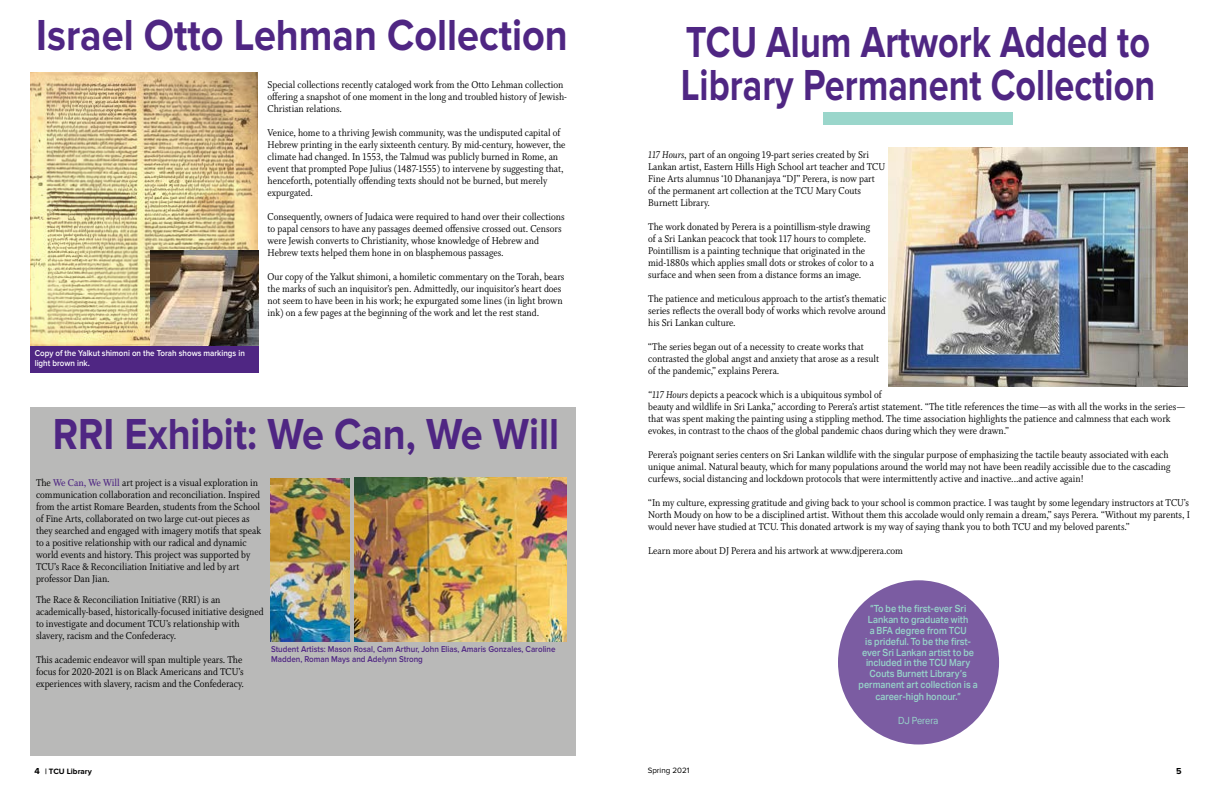
<style>
.page{position:relative;width:1224px;height:792px;background:#fff}
.page>*{position:absolute;margin:0;border:0;box-sizing:border-box;transform-origin:0 0}
.t1{font:700 45px "Proxima Nova";color:#4f2683;scale:.88 1}
.t2{font:700 45px/43.2px "Proxima Nova";color:#4f2683;scale:.8 1}
.t3{font:11px/12px "Whitman Roman LF";color:#000;scale:.91 1}
.t4{font:500 9.9px/10.8px "Aktiv Grotesk";color:#97d5ca;text-align:center;scale:.91 1}
.t5{font:9.9px "Aktiv Grotesk";letter-spacing:-.01em;color:#97d5ca;scale:.91 1}
.t6{font:700 9px "Proxima Nova";color:#000}
.t7{font:600 8.8px/9.6px "Proxima Nova";color:#4f2683;scale:.91 1}
.t8{font:600 8.8px/10.8px "Proxima Nova";color:#fff;scale:.91 1}
.t9{font:700 8px "Proxima Nova";color:#000}
.t10{font:8px "Proxima Nova";color:#000}
.s1{font-size:9.9px}
.s2{font-family:"Whitman Semibold LF";color:#4f2683}
.s3{font-size:9px}
.s4{font-family:"Whitman Italic LF"}
</style>
<div class="page">
<img style="left:30px;top:72px;width:228px;height:274px">
<img style="left:150px;top:250px;width:108px;height:96px">
<div style="left:30px;top:346px;width:229px;height:27px;background:#4f2683"></div>
<img style="left:888px;top:147px;width:300px;height:240px">
<div style="left:30px;top:408px;width:546px;height:348px;background:#b9b9b8"></div>
<img style="left:355px;top:478px;width:212px;height:164px">
<img style="left:270px;top:479px;width:80px;height:163px">
<div style="left:823px;top:112px;width:190px;height:13px;background:#97d5ca"></div>
<div style="left:838px;top:580px;width:161px;height:164px;background:#7b5ca2;border-radius:50%"></div>
<h1 class="t1" style="left:36px;top:9px;width:606px">Israel Otto Lehman Collection</h1>
<p class="t3" style="left:268px;top:79px;width:331px">Special collections recently cataloged work from the Otto Lehman collection offering a snapshot of one moment in the long and troubled history of Jewish-<br>Christian relations.</p>
<p class="t3" style="left:268px;top:127px;width:329px">Venice, home to a thriving Jewish community, was the undisputed capital of Hebrew printing in the early sixteenth century. By mid-century, however, the climate had changed. In 1553, the Talmud was publicly burned in Rome, an event that prompted Pope Julius (1487-1555) to intervene by suggesting that, henceforth, potentially offending texts should not be burned, but merely expurgated.</p>
<p class="t3" style="left:268px;top:211px;width:328px">Consequently, owners of Judaica were required to hand over their collections to papal censors to have any passages deemed offensive crossed out. Censors were Jewish converts to Christianity, whose knowledge of Hebrew and Hebrew texts helped them hone in on blasphemous passages.</p>
<p class="t3" style="left:268px;top:271px;width:328px">Our copy of the Yalkut shimoni, a homiletic commentary on the Torah, bears the marks of such an inquisitor’s pen. Admittedly, our inquisitor’s heart does not seem to have been in his work; he expurgated some lines (in light brown ink) on a few pages at the beginning of the work and let the rest stand.</p>
<p class="t8" style="left:35px;top:347px;width:232px">Copy of the Yalkut shimoni on the Torah shows markings in light brown ink<span class="s1">.</span></p>
<h1 class="t1" style="left:53px;top:409px;width:577px">RRI Exhibit: We Can, We Will</h1>
<p class="t3" style="left:36px;top:476px;width:249px">The <span class="s2">We Can, We Will</span> art project is a visual exploration in communication collaboration and reconciliation. Inspired from the artist Romare Bearden, students from the School of Fine Arts, collaborated on two large cut-out pieces as they searched and engaged with imagery motifs that speak to a positive relationship with our radical and dynamic world events and history. This project was supported by TCU’s Race &amp; Reconciliation Initiative and led by art professor Dan Jian.</p>
<p class="t3" style="left:36px;top:594px;width:252px">The Race &amp; Reconciliation Initiative (RRI) is an academically-based, historically-focused initiative designed to investigate and document TCU’s relationship with slavery, racism and the Confederacy.</p>
<p class="t3" style="left:36px;top:654px;width:230px">This academic endeavor will span multiple years. The focus for 2020-2021 is on Black Americans and TCU’s experiences with slavery, racism and the Confederacy.</p>
<p class="t7" style="left:271px;top:644px;width:314px">Student Artists: Mason Rosal, Cam Arthur, John Elias, Amaris Gonzales, Caroline<br>Madden, Roman Mays and Adelynn Strong</p>
<p class="t9" style="left:35px;top:767px;width:59px"><span class="s3">4</span> | TCU Library</p>
<h1 class="t2" style="left:681px;top:21px;width:594px">TCU Alum Artwork Added to<br>Library Permanent Collection</h1>
<p class="t3" style="left:648px;top:149px;width:262px"><span class="s4">117 Hours</span>, part of an ongoing 19-part series created by Sri Lankan artist, Eastern Hills High School art teacher and TCU Fine Arts alumnus ‘10 Dhananjaya “DJ” Perera, is now part of the permanent art collection at the TCU Mary Couts Burnett Library.</p>
<p class="t3" style="left:648px;top:221px;width:250px">The work donated by Perera is a pointillism-style drawing of a Sri Lankan peacock that took 117 hours to complete.<br>Pointillism is a painting technique that originated in the mid-1880s which applies small dots or strokes of color to a surface and when seen from a distance forms an image.</p>
<p class="t3" style="left:648px;top:293px;width:263px;text-align:justify">The patience and meticulous approach to the artist’s thematic series reflects the overall body of works which revolve around his Sri Lankan culture.</p>
<p class="t3" style="left:648px;top:341px;width:255px">“The series began out of a necessity to create works that contrasted the global angst and anxiety that arose as a result of the pandemic,” explains Perera.</p>
<p class="t3" style="left:648px;top:389px;width:592px"><span class="s4">“117 Hours</span> depicts a peacock which is a ubiquitous symbol of<br>beauty and wildlife in Sri Lanka,” according to Perera’s artist statement. “The title references the time—as with all the works in the series— that was spent making the painting using a stippling method. The time association highlights the patience and calmness that each work evokes, in contrast to the chaos of the global pandemic chaos during which they were drawn.”</p>
<p class="t3" style="left:648px;top:449px;width:575px">Perera’s poignant series centers on Sri Lankan wildlife with the singular purpose of emphasizing the tactile beauty associated with each unique animal. Natural beauty, which for many populations around the world may not have been readily accissible due to the cascading curfews, social distancing and lockdown protocols that were intermittently active and inactive...and active again!</p>
<p class="t3" style="left:648px;top:497px;width:597px;text-align:justify">“In my culture, expressing gratitude and giving back to your school is common practice. I was taught by some legendary instructors at TCU’s North Moudy on how to be a disciplined artist. Without them this accolade would only remain a dream,” says Perera. “Without my parents, I would never have studied at TCU. This donated artwork is my way of saying thank you to both TCU and my beloved parents.”</p>
<p class="t3" style="left:648px;top:545px;width:281px">Learn more about DJ Perera and his artwork at www.djperera.com</p>
<p class="t4" style="left:859px;top:604px;width:132px">“To be the first-ever Sri<br>Lankan to graduate with<br>a BFA degree from TCU<br>is prideful. To be the first&shy;ever Sri Lankan artist to be included in the TCU Mary<br>Couts Burnett Library’s permanent art collection is a</p>
<p class="t4" style="left:875px;top:691px;width:96px">career-high honour.”</p>
<p class="t5" style="left:898px;top:715px;width:46px">DJ Perera</p>
<p class="t10" style="left:648px;top:765px;width:43px">Spring 2021</p>
<p class="t6" style="left:1176px;top:766px;width:7px">5</p>
</div>
